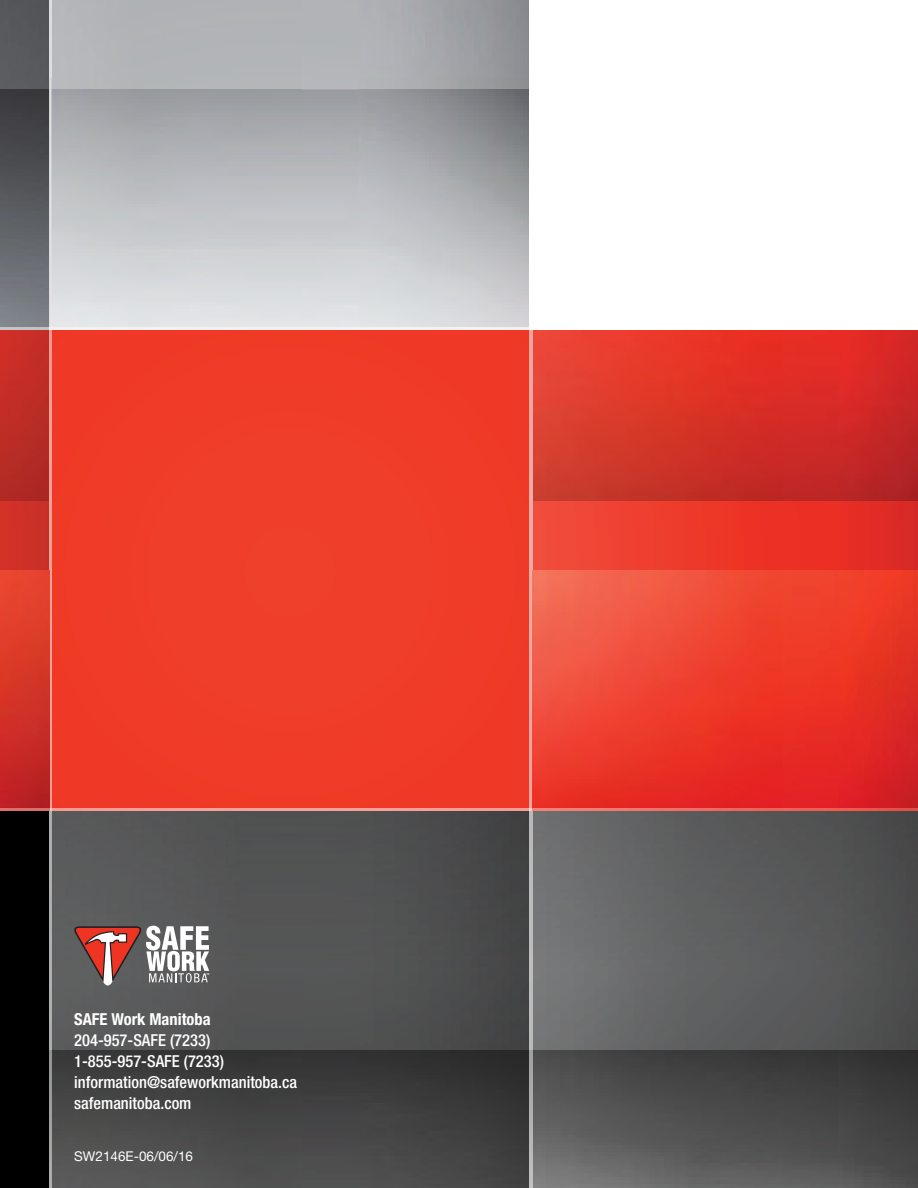
<style>
.page{position:relative;width:918px;height:1188px;background:#fff}
.page>*{position:absolute;margin:0;border:0;box-sizing:border-box;transform-origin:0 0}
.t1{font:500 condensed 16.5px/21px "Helvetica Neue";color:#fff}
.t2{font:700 condensed 16.5px "Helvetica Neue";color:#fff}
.t3{font:13.5px "Helvetica Neue";color:#fff}
</style>
<div class="page">
<img style="left:0;top:0;width:49px;height:1188px">
<div style="left:301px;top:969px;width:58px;height:82px;background:#535454"></div>
<img style="left:359px;top:969px;width:423px;height:82px">
<div style="left:49px;top:969px;width:252px;height:82px;background:#575758"></div>
<div style="left:782px;top:969px;width:58px;height:82px;background:#585858"></div>
<div style="left:840px;top:969px;width:78px;height:82px;background:#4f5050"></div>
<div style="left:51px;top:330px;width:479px;height:478px;background:#ef3c28"></div>
<div style="left:782px;top:500px;width:58px;height:70px;background:#eb2f25"></div>
<img style="left:840px;top:500px;width:78px;height:70px">
<img style="left:530px;top:330px;width:252px;height:478px">
<img style="left:532px;top:330px;width:386px;height:170px">
<div style="left:301px;top:0;width:58px;height:77px;background:#b1b4b7"></div>
<img style="left:49px;top:810px;width:869px;height:159px">
<img style="left:359px;top:89px;width:170px;height:238px">
<img style="left:49px;top:1051px;width:869px;height:137px">
<hr style="left:49px;top:330px;width:2px;height:478px;background:#f79f98">
<img style="left:49px;top:500px;width:1px;height:308px">
<svg style="left:49px;top:77px;width:1px;height:12px"></svg>
<img style="left:49px;top:89px;width:1px;height:238px">
<img style="left:530px;top:810px;width:1px;height:159px">
<hr style="left:51px;top:808px;width:479px;height:2px;background:#f79f99">
<img style="left:359px;top:810px;width:171px;height:1px">
<img style="left:840px;top:810px;width:78px;height:1px">
<img style="left:532px;top:570px;width:386px;height:240px">
<img style="left:301px;top:810px;width:58px;height:1px">
<img style="left:51px;top:810px;width:250px;height:1px">
<img style="left:0;top:330px;width:49px;height:1px">
<img style="left:0;top:570px;width:49px;height:240px">
<img style="left:532px;top:808px;width:250px;height:2px">
<svg style="left:74px;top:926px;width:135px;height:60px"></svg>
<p class="t2" style="left:74px;top:1009px;width:138px">SAFE Work Manitoba</p>
<p class="t1" style="left:74px;top:1030px;width:224px">204-957-SAFE (7233)<br>1-855-957-SAFE (7233) information@safeworkmanitoba.ca safemanitoba.com</p>
<p class="t3" style="left:74px;top:1148px;width:120px">SW2146E-06/06/16</p>
</div>
